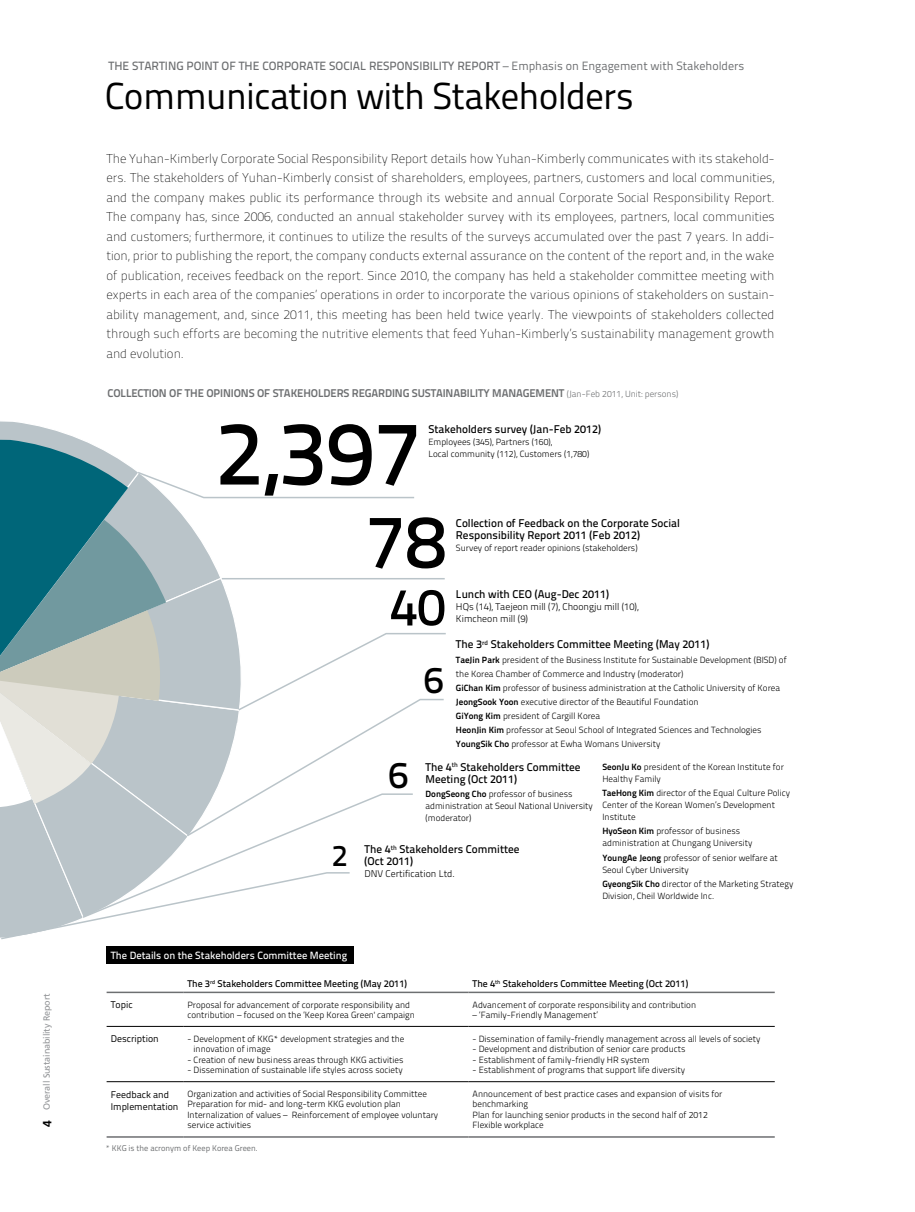
<style>
.page{position:relative;width:915px;height:1212px;background:#fff}
.page>*{position:absolute;margin:0;border:0;box-sizing:border-box;transform-origin:0 0}
.t1{font:90px "Titillium Text 25 L 600 wt";color:#000}
.t2{font:75px "Titillium Text 25 L 600 wt";color:#000}
.t3{font:52.5px "Titillium Text 25 L 600 wt";color:#000}
.t4{font:37.5px "Titillium Maps 29 L 400 wt";letter-spacing:-.025em;color:#000}
.t5{font:37.5px "Titillium Text 25 L 600 wt";color:#000}
.t6{font:30px "Titillium Text 25 L 600 wt";color:#000}
.t7{font:12.75px/19.5px "Titillium Text 25 L 1 wt";color:#000;text-align:justify}
.t8{font:12px "Titillium Text 25 L 600 wt";color:#6d6f71}
.t9{font:12px "Titillium Text 25 L 400 wt";color:#6d6f71}
.t10{font:11.25px/12px "Titillium Text 25 L 600 wt";color:#000}
.t11{font:11.25px "Titillium Text 25 L 800 wt";letter-spacing:-.01em;color:#6d6f71}
.t12{font:10.5px "Titillium Text 25 L 600 wt";color:#fff}
.t13{font:9.75px "Titillium Text 25 L 600 wt";color:#000}
.t14{font:9.75px/12px "Titillium Text 25 L 250 wt";color:#000}
.t15{font:9.75px/12px "Titillium Text 25 L 400 wt";color:#000}
.t16{font:9px/12px "Titillium Text 25 L 250 wt";color:#000}
.t17{font:9px "Frutiger";letter-spacing:-.01em;color:#939598}
.t18{font:9px "Titillium Text 25 L 250 wt";color:#6d6f71}
.t19{font:8.25px "Titillium Text 25 L 400 wt";color:#6d6f71}
.s1{font-weight:700;font-size:12px;color:#000}
.s2{font-family:"Titillium Text 25 L 800 wt";font-size:11.25px}
.s3{font-family:"Titillium Text 25 L 800 wt"}
</style>
<div class="page">
<hr style="left:107px;top:1026px;width:76px;height:1px;background:#000">
<hr style="left:183px;top:1026px;width:285px;height:1px;background:#000">
<hr style="left:468px;top:1026px;width:306px;height:1px;background:#000">
<hr style="left:107px;top:1081px;width:76px;height:1px;background:#000">
<hr style="left:183px;top:1081px;width:285px;height:1px;background:#000">
<hr style="left:468px;top:1081px;width:306px;height:1px;background:#000">
<hr style="left:107px;top:991px;width:76px;height:2px;background:#6d6f71">
<hr style="left:183px;top:991px;width:285px;height:2px;background:#6d6f71">
<hr style="left:468px;top:991px;width:306px;height:2px;background:#6d6f71">
<hr style="left:107px;top:1136px;width:76px;height:2px;background:#6d6f71">
<hr style="left:183px;top:1136px;width:285px;height:2px;background:#6d6f71">
<hr style="left:468px;top:1136px;width:306px;height:2px;background:#6d6f71">
<div style="left:107px;top:947px;width:246px;height:17px;background:#000"></div>
<svg style="left:0;top:421px;width:446px;height:519px"></svg>
<p class="t17" style="left:42px;top:1127px;width:135px;rotate:-90deg"><span class="s1">4</span> Overall Sustainability Report</p>
<h3 class="t8" style="left:108px;top:57px;width:38px">The Start</h3>
<h3 class="t8" style="left:165px;top:57px;width:112px">ing Point of the Corporate</h3>
<h3 class="t8" style="left:329px;top:57px;width:55px">Social Respo</h3>
<h3 class="t8" style="left:404px;top:57px;width:69px">nsibility Report</h3>
<h3 class="t9" style="left:502px;top:57px;width:243px">– Emphasis on Engagement with Stakeholders</h3>
<h3 class="t4" style="left:105px;top:68px;width:530px">Communication with Stakeholders</h3>
<p class="t7" style="left:106px;top:148px;width:669px">The Yuhan-Kimberly Corporate Social Responsibility Report details how Yuhan-Kimberly communicates with its stakehold&shy;ers. The stakeholders of Yuhan-Kimberly consist of shareholders, employees, partners, customers and local communities, and the company makes public its performance through its website and annual Corporate Social Responsibility Report.<br>The company has, since 2006, conducted an annual stakeholder survey with its employees, partners, local communities and customers; furthermore, it continues to utilize the results of the surveys accumulated over the past 7 years. In addi&shy;tion, prior to publishing the report, the company conducts external assurance on the content of the report and, in the wake of publication, receives feedback on the report. Since 2010, the company has held a stakeholder committee meeting with experts in each area of the companies’ operations in order to incorporate the various opinions of stakeholders on sustain&shy;ability management, and, since 2011, this meeting has been held twice yearly. The viewpoints of stakeholders collected through such efforts are becoming the nutritive elements that feed Yuhan-Kimberly’s sustainability management growth and evolution.</p>
<p class="t11" style="left:107px;top:385px;width:85px">Collection of the</p>
<p class="t11" style="left:206px;top:385px;width:74px">opinions of stakeho</p>
<p class="t11" style="left:318px;top:385px;width:13px">lders</p>
<p class="t11" style="left:352px;top:385px;width:8px">regard</p>
<p class="t11" style="left:392px;top:385px;width:132px">ing sustainability manageme</p>
<p class="t18" style="left:551px;top:387px;width:129px"><span class="s2">nt</span> (Jan-Feb 2011, Unit: persons)</p>
<h1 class="t1" style="left:215px;top:385px;width:208px">2,397</h1>
<p class="t10" style="left:428px;top:422px;width:174px">Stakeholders survey (Jan-Feb 2012)</p>
<p class="t16" style="left:428px;top:435px;width:162px">Employees (345), Partners (160),<br>Local community (112), Customers (1,780)</p>
<h3 class="t6" style="left:332px;top:833px;width:17px">2</h3>
<h2 class="t2" style="left:366px;top:485px;width:81px">78</h2>
<p class="t10" style="left:456px;top:516px;width:225px">Collection of Feedback on the Corporate Social<br>Responsibility Report 2011 (Feb 2012)</p>
<p class="t16" style="left:456px;top:541px;width:183px">Survey of report reader opinions (stakeholders)</p>
<p class="t10" style="left:456px;top:587px;width:154px">Lunch with CEO (Aug-Dec 2011)</p>
<p class="t14" style="left:456px;top:600px;width:184px">HQs (14), Taejeon mill (7), Choongju mill (10),<br>Kimcheon mill (9)</p>
<p class="t10" style="left:456px;top:638px;width:255px">The 3<sup>rd</sup> Stakeholders Committee Meeting (May 2011)</p>
<p class="t16" style="left:456px;top:652px;width:332px;line-height:14.1px"><span class="s3">TaeJin Park</span> president of the Business Institute for Sustainable Development (BISD) of the Korea Chamber of Commerce and Industry (moderator)<br><span class="s3">GiChan Kim</span> professor of business administration at the Catholic University of Korea <span class="s3">JeongSook Yoon</span> executive director of the Beautiful Foundation<br><span class="s3">GiYong Kim</span> president of Cargill Korea<br><span class="s3">HeonJin Kim</span> professor at Seoul School of Integrated Sciences and Technologies <span class="s3">YoungSik Cho</span> professor at Ewha Womans University</p>
<h3 class="t3" style="left:389px;top:567px;width:57px">40</h3>
<h3 class="t5" style="left:424px;top:651px;width:21px">6</h3>
<h3 class="t5" style="left:388px;top:747px;width:21px">6</h3>
<p class="t10" style="left:425px;top:760px;width:156px">The 4<sup>th</sup> Stakeholders Committee<br>Meeting (Oct 2011)</p>
<p class="t16" style="left:425px;top:787px;width:169px"><span class="s3">DongSeong Cho</span> professor of business administration at Seoul National University (moderator)</p>
<p class="t10" style="left:364px;top:843px;width:156px">The 4<sup>th</sup> Stakeholders Committee (Oct 2011)</p>
<p class="t14" style="left:364px;top:867px;width:92px">DNV Certification Ltd.</p>
<p class="t16" style="left:602px;top:760px;width:183px"><span class="s3">SeonJu Ko</span> president of the Korean Institute for<br>Healthy Family</p>
<p class="t16" style="left:602px;top:787px;width:189px"><span class="s3">TaeHong Kim</span> director of the Equal Culture Policy<br>Center of the Korean Women’s Development<br>Institute</p>
<p class="t16" style="left:602px;top:825px;width:151px"><span class="s3">HyoSeon Kim</span> professor of business administration at Chungang University</p>
<p class="t16" style="left:602px;top:851px;width:177px"><span class="s3">YoungAe Jeong</span> professor of senior welfare at<br>Seoul Cyber University</p>
<p class="t16" style="left:602px;top:877px;width:192px"><span class="s3">GyeongSik Cho</span> director of the Marketing Strategy<br>Division, Cheil Worldwide Inc.</p>
<p class="t12" style="left:111px;top:948px;width:238px">The Details on the Stakeholders Committee Meeting</p>
<p class="t13" style="left:187px;top:976px;width:221px">The 3<sup>rd</sup> Stakeholders Committee Meeting (May 2011)</p>
<p class="t13" style="left:472px;top:976px;width:217px">The 4<sup>th</sup> Stakeholders Committee Meeting (Oct 2011)</p>
<p class="t15" style="left:111px;top:998px;width:23px">Topic</p>
<p class="t16" style="left:187px;top:999px;width:229px;line-height:10.5px">Proposal for advancement of corporate responsibility and contribution – focused on the ‘Keep Korea Green' campaign</p>
<p class="t16" style="left:472px;top:998px;width:225px">Advancement of corporate responsibility and contribution</p>
<p class="t16" style="left:472px;top:1008px;width:127px">– ‘Family-Friendly Management’</p>
<p class="t15" style="left:111px;top:1032px;width:49px">Description</p>
<p class="t16" style="left:193px;top:1033px;width:212px;line-height:10.5px;text-indent:-6px">- Development of KKG* development strategies and the innovation of image</p>
<p class="t16" style="left:187px;top:1053px;width:217px">- Creation of new business areas through KKG activities</p>
<p class="t16" style="left:187px;top:1063px;width:217px">- Dissemination of sustainable life styles across society</p>
<p class="t16" style="left:472px;top:1032px;width:289px">- Dissemination of family-friendly management across all levels of society</p>
<p class="t16" style="left:472px;top:1042px;width:214px">- Development and distribution of senior care products</p>
<p class="t16" style="left:472px;top:1053px;width:178px">- Establishment of family-friendly HR system</p>
<p class="t16" style="left:472px;top:1063px;width:214px">- Establishment of programs that support life diversity</p>
<p class="t15" style="left:111px;top:1087px;width:69px">Feedback and<br>Implementation</p>
<p class="t16" style="left:187px;top:1088px;width:252px;line-height:10.5px">Organization and activities of Social Responsibility Committee Preparation for mid- and long-term KKG evolution plan Internalization of values – Reinforcement of employee voluntary service activities</p>
<p class="t16" style="left:472px;top:1088px;width:251px;line-height:10.5px">Announcement of best practice cases and expansion of visits for benchmarking<br>Plan for launching senior products in the second half of 2012<br>Flexible workplace</p>
<p class="t19" style="left:105px;top:1142px;width:154px">* KKG is the acronym of Keep Korea Green.</p>
</div>
